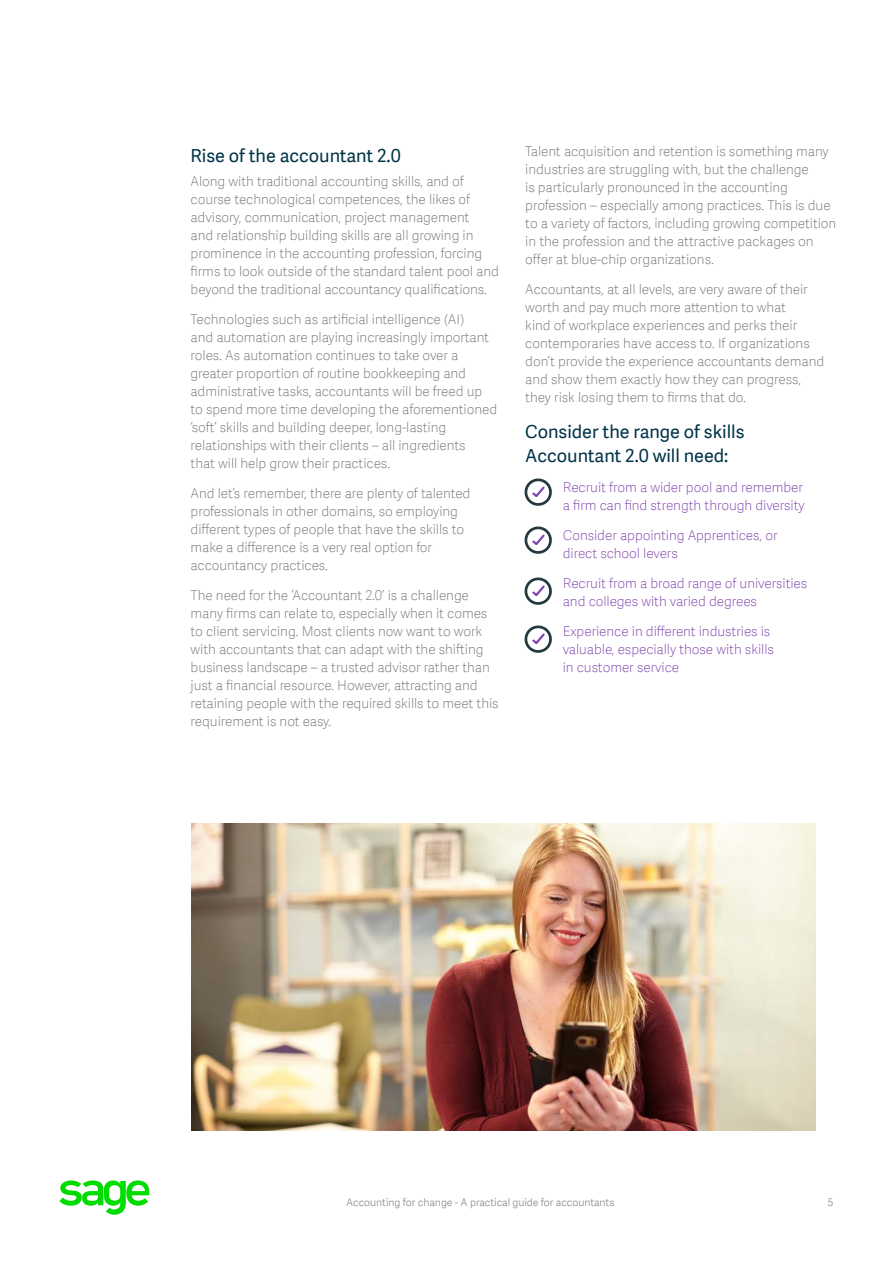
<style>
.page{position:relative;width:893px;height:1263px;background:#fff}
.page>*{position:absolute;margin:0;border:0;box-sizing:border-box;transform-origin:0 0}
.t1{font:18px/24px "Adelle Sans SAGE";color:#003349}
.t2{font:13.5px/18px "Adelle Sans SAGE Th";letter-spacing:-.005em;color:#75787b}
.t3{font:13.5px/18px "Adelle Sans SAGE Th";letter-spacing:-.005em;color:#8246af}
.t4{font:10.5px "Adelle Sans SAGE Lt";letter-spacing:-.005em;color:#888b8d}
</style>
<div class="page">
<svg style="left:59px;top:1181px;width:91px;height:34px"></svg>
<img style="left:191px;top:824px;width:624px;height:307px">
<svg style="left:524px;top:478px;width:28px;height:28px"></svg>
<svg style="left:524px;top:526px;width:28px;height:28px"></svg>
<svg style="left:524px;top:577px;width:28px;height:28px"></svg>
<svg style="left:524px;top:625px;width:28px;height:28px"></svg>
<h1 class="t1" style="left:190px;top:143px;width:212px">Rise of the accountant 2.0</h1>
<p class="t2" style="left:190px;top:172px;width:310px">Along with traditional accounting skills, and of course technological competences, the likes of advisory, communication, project management<br>and relationship building skills are all growing in prominence in the accounting profession, forcing firms to look outside of the standard talent pool and beyond the traditional accountancy qualifications.</p>
<p class="t2" style="left:190px;top:310px;width:308px">Technologies such as artificial intelligence (AI)<br>and automation are playing increasingly important roles. As automation continues to take over a greater proportion of routine bookkeeping and administrative tasks, accountants will be freed up to spend more time developing the aforementioned ‘soft’ skills and building deeper, long-lasting relationships with their clients – all ingredients<br>that will help grow their practices.</p>
<p class="t2" style="left:190px;top:484px;width:281px">And let’s remember, there are plenty of talented professionals in other domains, so employing different types of people that have the skills to make a difference is a very real option for accountancy practices.</p>
<p class="t2" style="left:190px;top:586px;width:309px">The need for the ‘Accountant 2.0’ is a challenge many firms can relate to, especially when it comes to client servicing. Most clients now want to work with accountants that can adapt with the shifting business landscape – a trusted advisor rather than just a financial resource. However, attracting and retaining people with the required skills to meet this requirement is not easy.</p>
<p class="t2" style="left:525px;top:142px;width:312px">Talent acquisition and retention is something many industries are struggling with, but the challenge<br>is particularly pronounced in the accounting profession – especially among practices. This is due to a variety of factors, including growing competition in the profession and the attractive packages on offer at blue-chip organizations.</p>
<p class="t2" style="left:525px;top:280px;width:300px">Accountants, at all levels, are very aware of their worth and pay much more attention to what<br>kind of workplace experiences and perks their contemporaries have access to. If organizations don’t provide the experience accountants demand and show them exactly how they can progress, they risk losing them to firms that do.</p>
<h1 class="t1" style="left:525px;top:419px;width:221px">Consider the range of skills<br>Accountant 2.0 will need:</h1>
<p class="t3" style="left:563px;top:478px;width:243px">Recruit from a wider pool and remember a firm can find strength through diversity</p>
<p class="t3" style="left:563px;top:526px;width:216px">Consider appointing Apprentices, or direct school levers</p>
<p class="t3" style="left:563px;top:574px;width:246px">Recruit from a broad range of universities and colleges with varied degrees</p>
<p class="t3" style="left:563px;top:622px;width:212px">Experience in different industries is valuable, especially those with skills in customer service</p>
<p class="t4" style="left:346px;top:1195px;width:270px">Accounting for change - A practical guide for accountants</p>
<p class="t4" style="left:827px;top:1195px;width:7px">5</p>
</div>
